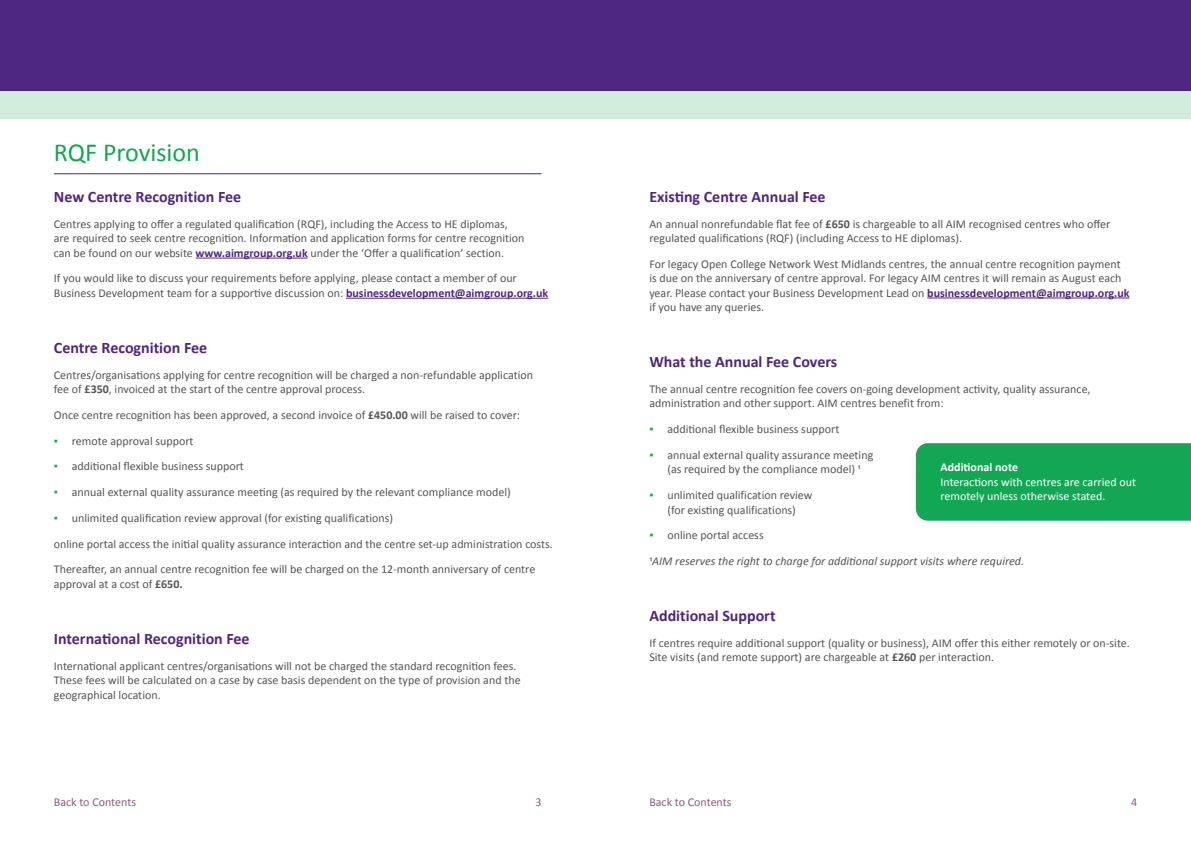
<style>
.page{position:relative;width:1191px;height:842px;background:#fff}
.page>*{position:absolute;margin:0;border:0;box-sizing:border-box;transform-origin:0 0}
.t1{font:26px "Calibri";color:#12a752}
.t2{font:700 16px "Calibri";color:#4e2681}
.t3{font:12px/14.4px "Calibri";color:#565555}
.t4{font:italic 12px/25.7px "Calibri";color:#565555}
.t5{font:12px/14.4px "Calibri";color:#fff}
.t6{font:12px "Calibri";color:#895c82}
.t7{font:700 12px "Calibri";color:#fff}
.s1{font-weight:700;color:#4e2681}
.s2{font-weight:700}
.s3{font-weight:700;color:#12a752}
.s4{font-weight:700;font-style:normal;color:#12a752}
.s5{font-style:normal}
</style>
<div class="page">
<hr style="left:196px;top:258px;width:112px;height:1px;background:#4e2681">
<hr style="left:346px;top:298px;width:202px;height:1px;background:#4e2681">
<hr style="left:54px;top:173px;width:487px;height:1px;background:#4e2681">
<hr style="left:927px;top:298px;width:202px;height:1px;background:#4e2681">
<div style="left:916px;top:443px;width:275px;height:78px;background:#12a752"></div>
<div style="left:0;top:18px;width:1191px;height:101px;background:#d0eddd"></div>
<div style="left:0;top:0;width:1191px;height:91px;background:#4e2681"></div>
<h1 class="t1" style="left:54px;top:135px;width:148px">RQF Provision</h1>
<h2 class="t2" style="left:54px;top:185px;width:189px">New Centre Recognition Fee</h2>
<p class="t3" style="left:54px;top:216px;width:472px">Centres applying to offer a regulated qualification (RQF), including the Access to HE diplomas, are required to seek centre recognition. Information and application forms for centre recognition can be found on our website <span class="s1">www.aimgroup.org.uk</span> under the ‘Offer a qualification’ section.</p>
<p class="t3" style="left:54px;top:271px;width:496px">If you would like to discuss your requirements before applying, please contact a member of our<br>Business Development team for a supportive discussion on: <span class="s1">businessdevelopment@aimgroup.org.uk</span></p>
<h2 class="t2" style="left:54px;top:336px;width:155px">Centre Recognition Fee</h2>
<p class="t3" style="left:54px;top:367px;width:481px">Centres/organisations applying for centre recognition will be charged a non-refundable application fee of <span class="s2">£350</span>, invoiced at the start of the centre approval process.</p>
<p class="t3" style="left:54px;top:407px;width:468px">Once centre recognition has been approved, a second invoice of <span class="s2">£450.00</span> will be raised to cover:</p>
<p class="t3" style="left:54px;top:433px;width:141px"><span class="s3">▪</span> remote approval support</p>
<p class="t3" style="left:54px;top:459px;width:192px"><span class="s3">▪</span> additional flexible business support</p>
<p class="t3" style="left:54px;top:485px;width:458px"><span class="s3">▪</span> annual external quality assurance meeting (as required by the relevant compliance model)</p>
<p class="t3" style="left:54px;top:505px;width:500px;line-height:25.7px"><span class="s3">▪</span> unlimited qualification review approval (for existing qualifications)<br>online portal access the initial quality assurance interaction and the centre set-up administration costs.<br>Thereafter, an annual centre recognition fee will be charged on the 12-month anniversary of centre</p>
<p class="t3" style="left:54px;top:576px;width:130px">approval at a cost of <span class="s2">£650.</span></p>
<h2 class="t2" style="left:54px;top:627px;width:197px">International Recognition Fee</h2>
<p class="t3" style="left:54px;top:658px;width:468px">International applicant centres/organisations will not be charged the standard recognition fees.<br>These fees will be calculated on a case by case basis dependent on the type of provision and the geographical location.</p>
<h2 class="t2" style="left:649px;top:185px;width:178px">Existing Centre Annual Fee</h2>
<p class="t3" style="left:649px;top:216px;width:462px">An annual nonrefundable flat fee of <span class="s2">£650</span> is chargeable to all AIM recognised centres who offer regulated qualifications (RQF) (including Access to HE diplomas).</p>
<p class="t3" style="left:649px;top:256px;width:481px">For legacy Open College Network West Midlands centres, the annual centre recognition payment is due on the anniversary of centre approval. For legacy AIM centres it will remain as August each year. Please contact your Business Development Lead on <span class="s1">businessdevelopment@aimgroup.org.uk </span>if you have any queries.</p>
<h2 class="t2" style="left:649px;top:351px;width:189px">What the Annual Fee Covers</h2>
<p class="t3" style="left:649px;top:382px;width:443px">The annual centre recognition fee covers on-going development activity, quality assurance, administration and other support. AIM centres benefit from:</p>
<p class="t3" style="left:649px;top:422px;width:192px"><span class="s3">▪</span> additional flexible business support</p>
<p class="t3" style="left:649px;top:447px;width:225px;text-align:center"><span class="s3">▪</span> annual external quality assurance meeting (as required by the compliance model) 1</p>
<p class="t3" style="left:649px;top:488px;width:164px;text-align:center"><span class="s3">▪</span> unlimited qualification review (for existing qualifications)</p>
<p class="t4" style="left:649px;top:522px;width:376px"><span class="s4">▪</span> <span class="s5">online portal access<br>1</span>AIM reserves the right to charge for additional support visits where required.</p>
<p class="t7" style="left:940px;top:459px;width:79px">Additional note</p>
<p class="t5" style="left:940px;top:474px;width:197px">Interactions with centres are carried out remotely unless otherwise stated.</p>
<h2 class="t2" style="left:649px;top:605px;width:128px">Additional Support</h2>
<p class="t3" style="left:649px;top:635px;width:482px">If centres require additional support (quality or business), AIM offer this either remotely or on-site.<br>Site visits (and remote support) are chargeable at <span class="s2">£260</span> per interaction.</p>
<p class="t6" style="left:54px;top:793px;width:84px">Back to Contents</p>
<p class="t6" style="left:535px;top:794px;width:8px">3</p>
<p class="t6" style="left:649px;top:793px;width:84px">Back to Contents</p>
<p class="t6" style="left:1131px;top:794px;width:8px">4</p>
</div>
